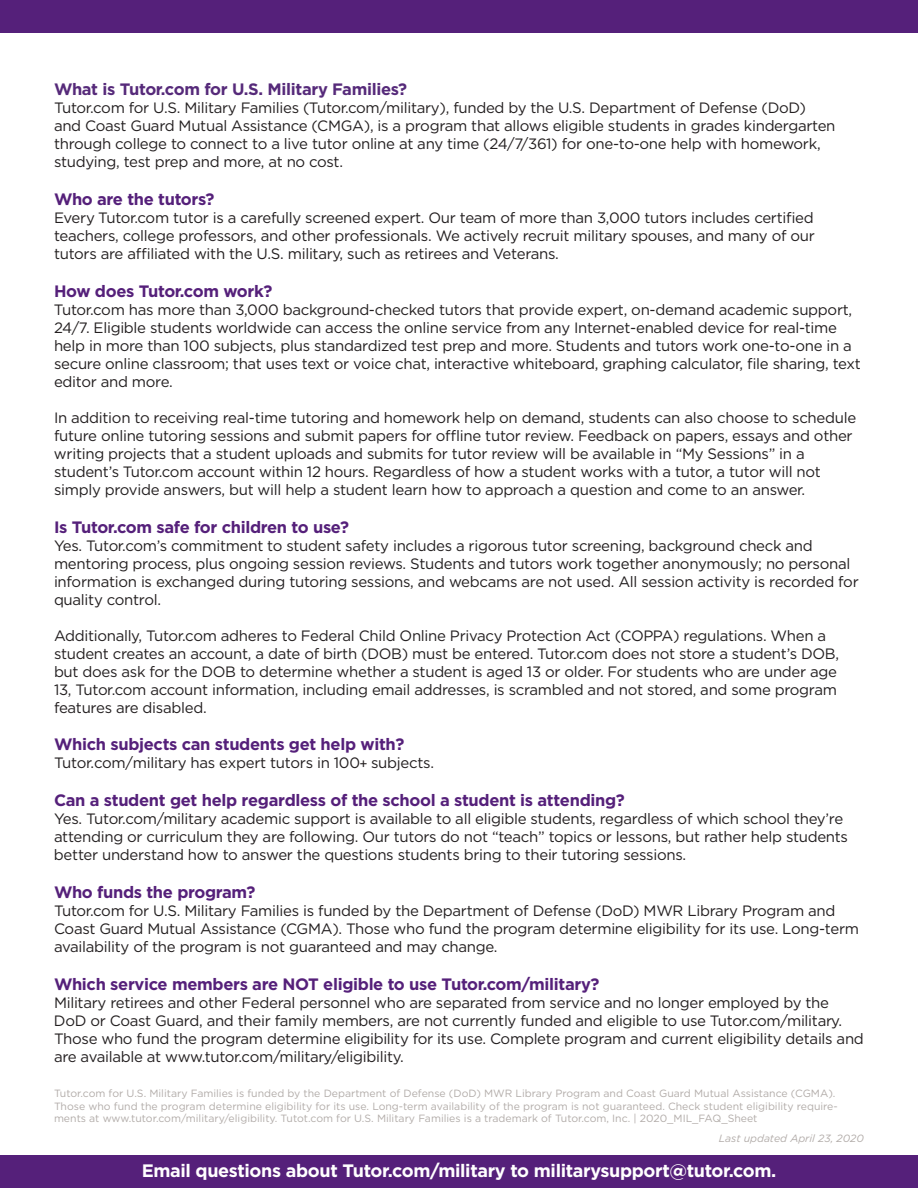
<style>
.page{position:relative;width:918px;height:1188px;background:#fff}
.page>*{position:absolute;margin:0;border:0;box-sizing:border-box;transform-origin:0 0}
.t1{font:700 18px "Gotham";letter-spacing:-.02em;color:#fff}
.t2{font:700 16.5px "Gotham";letter-spacing:-.02em;color:#55207a}
.t3{font:700 16.5px "Gotham";letter-spacing:-.02em;color:#562a7a}
.t4{font:15px/18px "Gotham";letter-spacing:-.02em;color:#231f20}
.t5{font:10.5px/12.6px "Gotham";color:#b2aca9}
.t6{font:italic 10.5px "Gotham";color:#b2aca9}
.s1{font-family:"Calibri"}
</style>
<div class="page">
<div style="left:0;top:1155px;width:918px;height:33px;background:#55207a"></div>
<div style="left:0;top:0;width:918px;height:33px;background:#55207a"></div>
<p class="t3" style="left:54px;top:78px;width:355px">What is Tutor.com for U.S. Military Families?</p>
<p class="t4" style="left:54px;top:99px;width:783px">Tutor.com for U.S. Military Families (Tutor.com/military), funded by the U.S. Department of Defense (DoD) and Coast Guard Mutual Assistance (CMGA), is a program that allows eligible students in grades kindergarten through college to connect to a live tutor online at any time (24/7/361) for one-to-one help with homework, studying, test prep and more, at no cost.</p>
<p class="t2" style="left:54px;top:188px;width:162px">Who are the tutors?</p>
<p class="t4" style="left:54px;top:208px;width:762px;text-align:justify">Every Tutor.com tutor is a carefully screened expert. Our team of more than 3,000 tutors includes certified teachers, college professors, and other professionals. We actively recruit military spouses, and many of our tutors are affiliated with the U.S. military, such as retirees and Veterans.</p>
<p class="t2" style="left:54px;top:280px;width:220px">How does Tutor.com work?</p>
<p class="t4" style="left:54px;top:300px;width:808px">Tutor.com has more than 3,000 background-checked tutors that provide expert, on-demand academic support, 24/7. Eligible students worldwide can access the online service from any Internet-enabled device for real-time help in more than 100 subjects, plus standardized test prep and more. Students and tutors work one-to-one in a secure online classroom; that uses text or voice chat, interactive whiteboard, graphing calculator, file sharing, text editor and more.</p>
<p class="t4" style="left:54px;top:408px;width:804px">In addition to receiving real-time tutoring and homework help on demand, students can also choose to schedule future online tutoring sessions and submit papers for offline tutor review. Feedback on papers, essays and other writing projects that a student uploads and submits for tutor review will be available in “My Sessions” in a student’s Tutor.com account within 12 hours. Regardless of how a student works with a tutor, a tutor will not simply provide answers, but will help a student learn how to approach a question and come to an answer.</p>
<p class="t2" style="left:54px;top:516px;width:297px">Is Tutor.com safe for children to use?</p>
<p class="t4" style="left:54px;top:536px;width:806px">Yes. Tutor.com’s commitment to student safety includes a rigorous tutor screening, background check and mentoring process, plus ongoing session reviews. Students and tutors work together anonymously; no personal information is exchanged during tutoring sessions, and webcams are not used. All session activity is recorded for quality control.</p>
<p class="t4" style="left:54px;top:626px;width:787px">Additionally, Tutor.com adheres to Federal Child Online Privacy Protection Act (COPPA) regulations. When a student creates an account, a date of birth (DOB) must be entered. Tutor.com does not store a student’s DOB, but does ask for the DOB to determine whether a student is aged 13 or older. For students who are under age 13, Tutor.com account information, including email addresses, is scrambled and not stored, and some program features are disabled.</p>
<p class="t2" style="left:54px;top:734px;width:352px">Which subjects can students get help with?</p>
<p class="t4" style="left:54px;top:754px;width:382px">Tutor.com/military has expert tutors in 100<span class="s1">+</span> subjects.</p>
<p class="t2" style="left:54px;top:789px;width:572px">Can a student get help regardless of the school a student is attending?</p>
<p class="t4" style="left:54px;top:810px;width:796px">Yes. Tutor.com/military academic support is available to all eligible students, regardless of which school they’re attending or curriculum they are following. Our tutors do not “teach” topics or lessons, but rather help students better understand how to answer the questions students bring to their tutoring sessions.</p>
<p class="t2" style="left:54px;top:881px;width:203px">Who funds the program?</p>
<p class="t4" style="left:54px;top:901px;width:807px">Tutor.com for U.S. Military Families is funded by the Department of Defense (DoD) MWR Library Program and<br>Coast Guard Mutual Assistance (CGMA). Those who fund the program determine eligibility for its use. Long-term availability of the program is not guaranteed and may change.</p>
<p class="t2" style="left:54px;top:973px;width:547px">Which service members are NOT eligible to use Tutor.com/military?</p>
<p class="t4" style="left:54px;top:993px;width:811px">Military retirees and other Federal personnel who are separated from service and no longer employed by the DoD or Coast Guard, and their family members, are not currently funded and eligible to use Tutor.com/military.<br>Those who fund the program determine eligibility for its use. Complete program and current eligibility details and are available at www.tutor.com/military/eligibility.</p>
<p class="t5" style="left:54px;top:1087px;width:785px">Tutor.com for U.S. Military Families is funded by the Department of Defense (DoD) MWR Library Program and Coast Guard Mutual Assistance (CGMA).<br>Those who fund the program determine eligibility for its use. Long-term availability of the program is not guaranteed. Check student eligibility require&shy;ments at www.tutor.com/military/eligibility. Tutot.com for U.S. Military Families is a trademark of Tutor.com, Inc. | 2020_MIL_FAQ_Sheet</p>
<p class="t6" style="left:719px;top:1132px;width:147px">Last updated April 23, 2020</p>
<p class="t1" style="left:142px;top:1159px;width:636px">Email questions about Tutor.com/military to militarysupport@tutor.com.</p>
</div>
